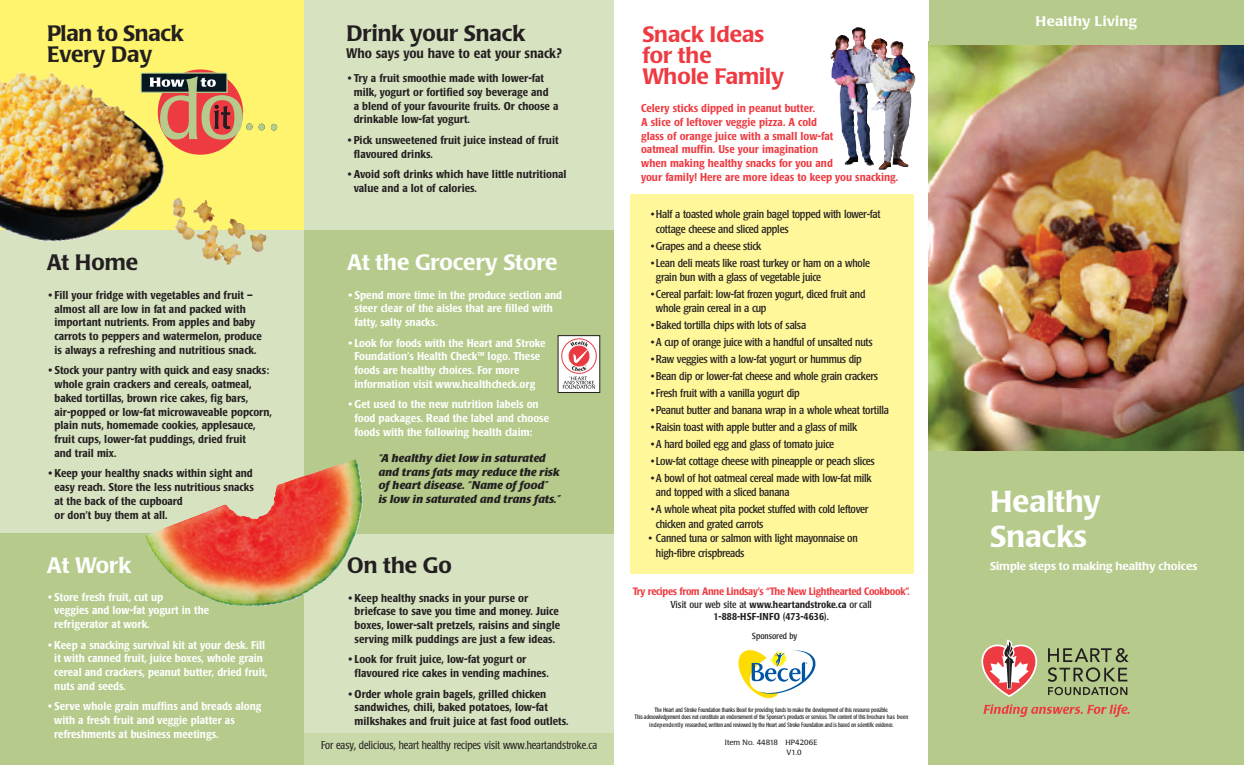
<style>
.page{position:relative;width:1244px;height:765px;background:#fff}
.page>*{position:absolute;margin:0;border:0;box-sizing:border-box;transform-origin:0 0}
.t1{font:500 30px/35px "Poppl Laudatio";color:#fff}
.t2{font:500 22px/21.2px "Poppl Laudatio";color:#231f20}
.t3{font:500 22px/21.2px "Poppl Laudatio";color:#ee3a41}
.t4{font:500 22px "Poppl Laudatio";color:#fff}
.t5{font:500 condensed 13.75px "Poppl Laudatio";color:#231f20}
.t6{font:500 13.75px "Poppl Laudatio";letter-spacing:.02em;color:#fff;scale:1.05 1}
.t7{font:500 condensed 11.25px/13.8px "Poppl Laudatio";color:#231f20}
.t8{font:condensed 11.25px/14.4px "Poppl Laudatio";letter-spacing:-.02em;color:#231f20}
.t9{font:500 condensed 11.25px/13.8px "Poppl Laudatio";color:#fff}
.t10{font:500 condensed 11.25px/13.8px "Poppl Laudatio";color:#ee3a41}
.t11{font:italic 700 11.25px/13.8px "Poppl Laudatio";color:#231f20}
.t12{font:300 condensed 11.25px "Poppl Laudatio";color:#231f20}
.t13{font:500 11.25px "Poppl Laudatio";color:#fff}
.t14{font:500 condensed 10.62px "Poppl Laudatio";letter-spacing:-.025em;color:#ee3a41}
.t15{font:500 condensed 10px/12.5px "Poppl Laudatio";letter-spacing:.02em;color:#231f20;text-align:center}
.t16{font:condensed 8.75px "Poppl Laudatio";color:#231f20}
.t17{font:7.5px/9.1px "Poppl Laudatio";color:#231f20}
.t18{font:condensed 6.25px/7.5px "Poppl Laudatio";letter-spacing:-.03em;color:#231f20;text-align:center;scale:.9 1}
.t19{font:2.12px "Helvetica";color:#0155a5}
.s1{font-weight:400}
</style>
<div class="page">
<div style="left:602px;top:0;width:18px;height:765px;background:linear-gradient(to bottom,#fff,#fff)"></div>
<img style="left:928px;top:45px;width:315px;height:406px">
<img style="left:830px;top:33px;width:64px;height:133px">
<div style="left:630px;top:195px;width:283px;height:379px;background:#fff79a"></div>
<div style="left:0;top:224px;width:304px;height:312px;background:#d7e2c1"></div>
<div style="left:304px;top:225px;width:309px;height:311px;background:#b5ca8b"></div>
<div style="left:0;top:533px;width:305px;height:232px;background:#b5ca8b"></div>
<div style="left:304px;top:534px;width:309px;height:231px;background:#d7e2c1"></div>
<div style="left:0;top:0;width:304px;height:230px;background:#fff46d"></div>
<div style="left:304px;top:0;width:309px;height:230px;background:#d7e2c1"></div>
<div style="left:928px;top:451px;width:315px;height:314px;background:#b5ca8b"></div>
<div style="left:928px;top:0;width:315px;height:45px;background:#b5ca8b"></div>
<img style="left:0;top:72px;width:165px;height:170px">
<img style="left:146px;top:459px;width:213px;height:133px">
<div style="left:158px;top:69px;width:85px;height:86px;background:#ee3a41;border-radius:50%"></div>
<div style="left:141px;top:73px;width:86px;height:19px;background:#071822"></div>
<div style="left:140px;top:72px;width:87px;height:21px;border:1px solid #c8e099"></div>
<svg style="left:150px;top:76px;width:92px;height:64px"></svg>
<div style="left:246px;top:123px;width:6px;height:7px;background:#b5ca8b;border-radius:50%"></div>
<div style="left:258px;top:124px;width:7px;height:6px;background:#b5ca8b;border-radius:50%"></div>
<div style="left:271px;top:124px;width:6px;height:7px;background:#b5ca8b;border-radius:50%"></div>
<div style="left:304px;top:733px;width:309px;height:32px;background:#cad9aa"></div>
<svg style="left:738px;top:650px;width:78px;height:49px"></svg>
<svg style="left:1048px;top:648px;width:80px;height:47px"></svg>
<svg style="left:983px;top:704px;width:146px;height:13px"></svg>
<svg style="left:981px;top:640px;width:55px;height:57px"></svg>
<div style="left:558px;top:336px;width:41px;height:56px;background:#fff"></div>
<div style="left:558px;top:335px;width:42px;height:58px;border:1px solid #231f20"></div>
<svg style="left:561px;top:338px;width:36px;height:51px"></svg>
<h2 class="t2" style="left:47px;top:25px;width:138px">Plan to Snack<br>Every Day</h2>
<h2 class="t2" style="left:47px;top:254px;width:93px">At Home</h2>
<p class="t7" style="left:54px;top:289px;width:209px;text-indent:-6px">• Fill your fridge with vegetables and fruit – almost all are low in fat and packed with important nutrients. From apples and baby carrots to peppers and watermelon, produce is always a refreshing and nutritious snack.</p>
<p class="t7" style="left:54px;top:365px;width:219px;text-indent:-6px">• Stock your pantry with quick and easy snacks: whole grain crackers and cereals, oatmeal, baked tortillas, brown rice cakes, fig bars, air-popped or low-fat microwaveable popcorn, plain nuts, homemade cookies, applesauce, fruit cups, lower-fat puddings, dried fruit<br>and trail mix.</p>
<p class="t7" style="left:54px;top:468px;width:201px;text-indent:-6px">• Keep your healthy snacks within sight and easy reach. Store the less nutritious snacks at the back of the cupboard<br>or don’t buy them at all.</p>
<h2 class="t4" style="left:47px;top:557px;width:86px">At Work</h2>
<p class="t9" style="left:54px;top:591px;width:156px;text-indent:-6px">• Store fresh fruit, cut up<br>veggies and low-fat yogurt in the refrigerator at work.</p>
<p class="t9" style="left:54px;top:639px;width:215px;text-indent:-6px">• Keep a snacking survival kit at your desk. Fill it with canned fruit, juice boxes, whole grain cereal and crackers, peanut butter, dried fruit, nuts and seeds.</p>
<p class="t9" style="left:54px;top:701px;width:209px;text-indent:-6px">• Serve whole grain muffins and breads along with a fresh fruit and veggie platter as refreshments at business meetings.</p>
<h2 class="t2" style="left:346px;top:25px;width:180px">Drink your Snack</h2>
<p class="t7" style="left:353px;top:72px;width:206px;text-indent:-6px">• Try a fruit smoothie made with lower-fat milk, yogurt or fortified soy beverage and<br>a blend of your favourite fruits. Or choose a drinkable low-fat yogurt.</p>
<p class="t7" style="left:353px;top:134px;width:206px;text-indent:-6px">• Pick unsweetened fruit juice instead of fruit flavoured drinks.</p>
<p class="t7" style="left:353px;top:168px;width:214px;text-indent:-6px">• Avoid soft drinks which have little nutritional value and a lot of calories.</p>
<p class="t5" style="left:346px;top:48px;width:217px">Who says you have to eat your snack?</p>
<h2 class="t4" style="left:347px;top:253px;width:212px">At the Grocery Store</h2>
<p class="t9" style="left:354px;top:289px;width:209px;text-indent:-6px">• Spend more time in the produce section and steer clear of the aisles that are filled with fatty, salty snacks.</p>
<p class="t9" style="left:354px;top:337px;width:192px;text-indent:-6px">• Look for foods with the Heart and Stroke Foundation’s Health Check<sup>TM</sup> logo. These foods are healthy choices. For more information visit www.healthcheck.org</p>
<p class="t9" style="left:354px;top:399px;width:196px;text-indent:-6px">• Get used to the new nutrition labels on food packages. Read the label and choose foods with the following health claim:</p>
<p class="t11" style="left:378px;top:452px;width:183px">“A healthy diet low in saturated and trans fats may reduce the risk of heart disease. “Name of food”<br>is low in saturated and trans fats.”</p>
<h2 class="t2" style="left:347px;top:557px;width:106px">On the Go</h2>
<p class="t7" style="left:354px;top:592px;width:207px;text-indent:-6px">• Keep healthy snacks in your purse or briefcase to save you time and money. Juice boxes, lower-salt pretzels, raisins and single serving milk puddings are just a few ideas.</p>
<p class="t7" style="left:354px;top:654px;width:195px;text-indent:-6px">• Look for fruit juice, low-fat yogurt or flavoured rice cakes in vending machines.</p>
<p class="t7" style="left:354px;top:688px;width:215px;text-indent:-6px">• Order whole grain bagels, grilled chicken sandwiches, chili, baked potatoes, low-fat milkshakes and fruit juice at fast food outlets.</p>
<p class="t12" style="left:321px;top:741px;width:277px">For easy, delicious, heart healthy recipes visit www.heartandstroke.ca</p>
<h2 class="t3" style="left:642px;top:26px;width:143px">Snack Ideas for the<br>Whole Family</h2>
<p class="t10" style="left:641px;top:102px;width:258px">Celery sticks dipped in peanut butter.<br>A slice of leftover veggie pizza. A cold<br>glass of orange juice with a small low-fat<br>oatmeal muffin. Use your imagination<br>when making healthy snacks for you and<br>your family! Here are more ideas to keep you snacking.</p>
<p class="t8" style="left:655px;top:208px;width:226px;text-indent:-5px">• Half a toasted whole grain bagel topped with lower-fat cottage cheese and sliced apples</p>
<p class="t8" style="left:650px;top:239px;width:112px">• Grapes and a cheese stick</p>
<p class="t8" style="left:655px;top:256px;width:215px;text-indent:-5px">• Lean deli meats like roast turkey or ham on a whole grain bun with a glass of vegetable juice</p>
<p class="t8" style="left:655px;top:288px;width:211px;text-indent:-5px">• Cereal parfait: low-fat frozen yogurt, diced fruit and whole grain cereal in a cup</p>
<p class="t8" style="left:650px;top:319px;width:157px">• Baked tortilla chips with lots of salsa</p>
<p class="t8" style="left:650px;top:336px;width:223px">• A cup of orange juice with a handful of unsalted nuts</p>
<p class="t8" style="left:650px;top:353px;width:213px">• Raw veggies with a low-fat yogurt or hummus dip</p>
<p class="t8" style="left:650px;top:370px;width:229px">• Bean dip or lower-fat cheese and whole grain crackers</p>
<p class="t8" style="left:650px;top:387px;width:151px">• Fresh fruit with a vanilla yogurt dip</p>
<p class="t8" style="left:650px;top:404px;width:240px">• Peanut butter and banana wrap in a whole wheat tortilla</p>
<p class="t8" style="left:650px;top:421px;width:208px">• Raisin toast with apple butter and a glass of milk</p>
<p class="t8" style="left:650px;top:438px;width:185px">• A hard boiled egg and glass of tomato juice</p>
<p class="t8" style="left:650px;top:455px;width:225px">• Low-fat cottage cheese with pineapple or peach slices</p>
<p class="t8" style="left:655px;top:472px;width:217px;text-indent:-5px">• A bowl of hot oatmeal cereal made with low-fat milk and topped with a sliced banana</p>
<p class="t8" style="left:655px;top:503px;width:214px;text-indent:-5px">• A whole wheat pita pocket stuffed with cold leftover chicken and grated carrots</p>
<p class="t8" style="left:655px;top:532px;width:203px;text-indent:-7px">• Canned tuna or salmon with light mayonnaise on high-fibre crispbreads</p>
<p class="t14" style="left:632px;top:587px;width:278px">Try recipes from Anne Lindsay’s “The New Lighthearted Cookbook”.</p>
<p class="t15" style="left:670px;top:599px;width:203px"><span class="s1">Visit our web site at</span> www.heartandstroke.ca <span class="s1">or call<br></span>1-888-HSF-INFO (473-4636).</p>
<p class="t16" style="left:751px;top:632px;width:47px">Sponsored by</p>
<p class="t19" style="left:805px;top:662px;width:3px">®</p>
<p class="t18" style="left:634px;top:706px;width:306px">The Heart and Stroke Foundation thanks Becel for providing funds to make the development of this resource possible.<br>This acknowledgement does not constitute an endorsement of the Sponsor’s products or services. The content of this brochure has been independently researched, written and reviewed by the Heart and Stroke Foundation and is based on scientific evidence.</p>
<p class="t17" style="left:786px;top:739px;width:32px;text-indent:-62px">Item No. 44818 HP4206E<br>V1.0</p>
<p class="t6" style="left:1035px;top:16px;width:98px">Healthy Living</p>
<h1 class="t1" style="left:989px;top:487px;width:112px">Healthy<br>Snacks</h1>
<p class="t13" style="left:989px;top:561px;width:209px">Simple steps to making healthy choices</p>
</div>
